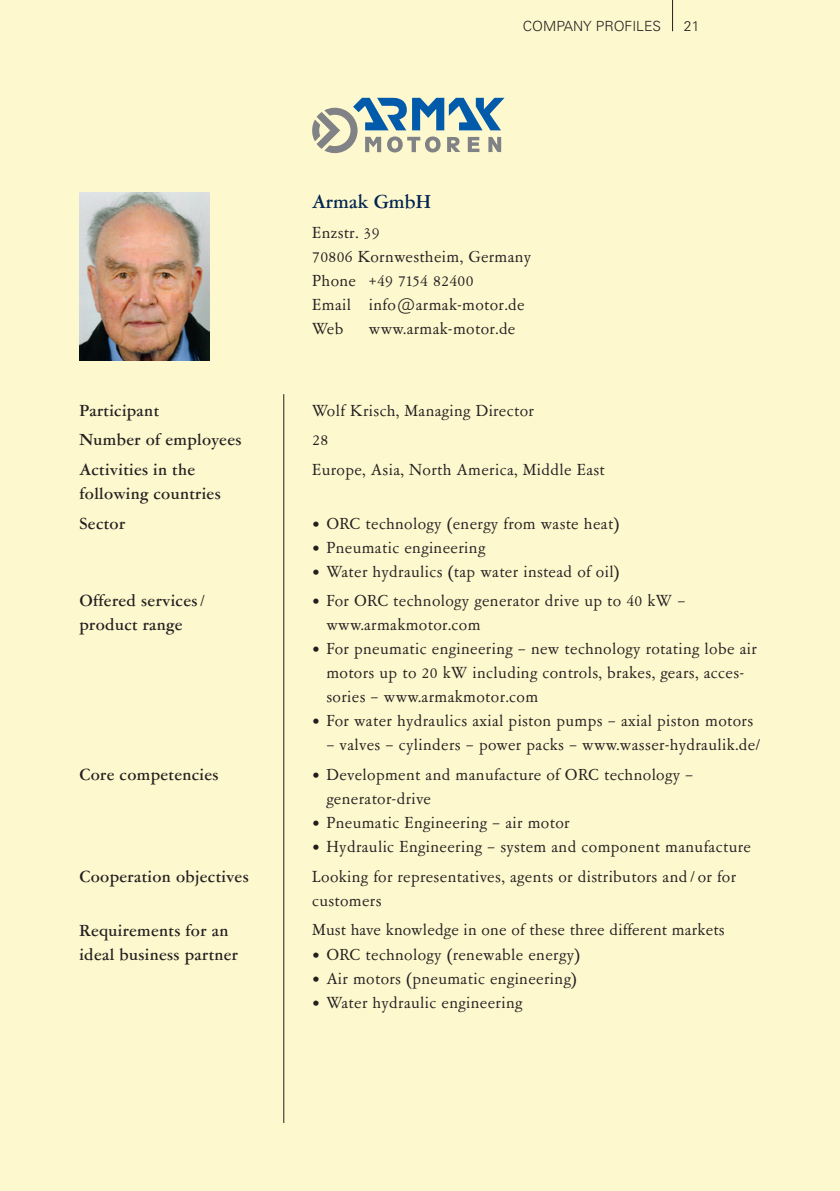
<style>
.page{position:relative;width:840px;height:1191px;background:#fff}
.page>*{position:absolute;margin:0;border:0;box-sizing:border-box;transform-origin:0 0}
.Firma_lang{font:500 21px "Garamont Amst SB";letter-spacing:.005em;color:#002451}
.Copy_Firmenprofil{font:18px/24px "Garamont Amst SB Rom";letter-spacing:.02em;color:#231f20}
.Spalte_links{font:500 18px/24px "Garamont Amst SB";letter-spacing:.02em;color:#231f20}
.Kontaktdaten{font:18px "Garamont Amst SB Rom";letter-spacing:.02em;color:#231f20}
.t1{font:300 14px "Univers";color:#231f20}
</style>
<div class="page">
<div style="left:0;top:0;width:839px;height:1191px;background:#fef8ce"></div>
<hr style="left:671px;top:0;width:1px;height:31px;background:#231f20">
<hr style="left:283px;top:394px;width:1px;height:729px;background:#231f20">
<img style="left:79px;top:193px;width:131px;height:167px">
<svg style="left:312px;top:97px;width:192px;height:56px"></svg>
<p class="t1" style="left:522px;top:18px;width:140px">COMPANY PROFILES</p>
<p class="t1" style="left:683px;top:18px;width:17px">21</p>
<p class="Spalte_links" style="left:79px;top:399px;width:81px">Participant</p>
<p class="Spalte_links" style="left:79px;top:428px;width:163px">Number of employees</p>
<p class="Spalte_links" style="left:79px;top:458px;width:143px">Activities in the following countries</p>
<p class="Spalte_links" style="left:79px;top:512px;width:47px">Sector</p>
<p class="Spalte_links" style="left:79px;top:589px;width:126px">Offered services/ product range</p>
<p class="Spalte_links" style="left:79px;top:763px;width:140px">Core competencies</p>
<p class="Spalte_links" style="left:79px;top:865px;width:171px">Cooperation objectives</p>
<p class="Spalte_links" style="left:79px;top:918px;width:160px">Requirements for an ideal business partner</p>
<p class="Firma_lang" style="left:312px;top:191px;width:120px">Armak GmbH</p>
<p class="Kontaktdaten" style="left:312px;top:224px;width:69px">Enzstr. 39</p>
<p class="Kontaktdaten" style="left:312px;top:248px;width:220px">70806 Kornwestheim, Germany</p>
<p class="Kontaktdaten" style="left:369px;top:271px;width:106px">+49 7154 82400</p>
<p class="Kontaktdaten" style="left:369px;top:295px;width:157px">info@armak-motor.de</p>
<p class="Kontaktdaten" style="left:369px;top:319px;width:148px">www.armak-motor.de</p>
<p class="Kontaktdaten" style="left:312px;top:271px;width:45px">Phone</p>
<p class="Kontaktdaten" style="left:312px;top:295px;width:40px">Email</p>
<p class="Kontaktdaten" style="left:312px;top:319px;width:33px">Web</p>
<p class="Copy_Firmenprofil" style="left:312px;top:399px;width:223px">Wolf Krisch, Managing Director</p>
<p class="Copy_Firmenprofil" style="left:312px;top:428px;width:17px">28</p>
<p class="Copy_Firmenprofil" style="left:312px;top:458px;width:294px">Europe, Asia, North America, Middle East</p>
<p class="Copy_Firmenprofil" style="left:312px;top:512px;width:308px">• ORC technology (energy from waste heat)</p>
<p class="Copy_Firmenprofil" style="left:312px;top:536px;width:174px">• Pneumatic engineering</p>
<p class="Copy_Firmenprofil" style="left:312px;top:560px;width:309px">• Water hydraulics (tap water instead of oil)</p>
<p class="Copy_Firmenprofil" style="left:326px;top:589px;width:360px;text-indent:-14px">• For ORC technology generator drive up to 40 kW – www.armakmotor.com</p>
<p class="Copy_Firmenprofil" style="left:326px;top:637px;width:432px;text-indent:-14px">• For pneumatic engineering – new technology rotating lobe air motors up to 20 kW including controls, brakes, gears, acces&shy;sories – www.armakmotor.com</p>
<p class="Copy_Firmenprofil" style="left:312px;top:709px;width:442px">• For water hydraulics axial piston pumps – axial piston motors</p>
<p class="Copy_Firmenprofil" style="left:326px;top:733px;width:435px">– valves – cylinders – power packs – www.wasser-hydraulik.de/</p>
<p class="Copy_Firmenprofil" style="left:326px;top:763px;width:368px;text-indent:-14px">• Development and manufacture of ORC technology – generator-drive</p>
<p class="Copy_Firmenprofil" style="left:312px;top:811px;width:259px">• Pneumatic Engineering – air motor</p>
<p class="Copy_Firmenprofil" style="left:312px;top:835px;width:440px">• Hydraulic Engineering – system and component manufacture</p>
<p class="Copy_Firmenprofil" style="left:312px;top:865px;width:425px">Looking for representatives, agents or distributors and / or for customers</p>
<p class="Copy_Firmenprofil" style="left:312px;top:919px;width:414px">Must have knowledge in one of these three different markets</p>
<p class="Copy_Firmenprofil" style="left:312px;top:943px;width:269px">• ORC technology (renewable energy)</p>
<p class="Copy_Firmenprofil" style="left:312px;top:967px;width:266px">• Air motors (pneumatic engineering)</p>
<p class="Copy_Firmenprofil" style="left:312px;top:991px;width:212px">• Water hydraulic engineering</p>
</div>
